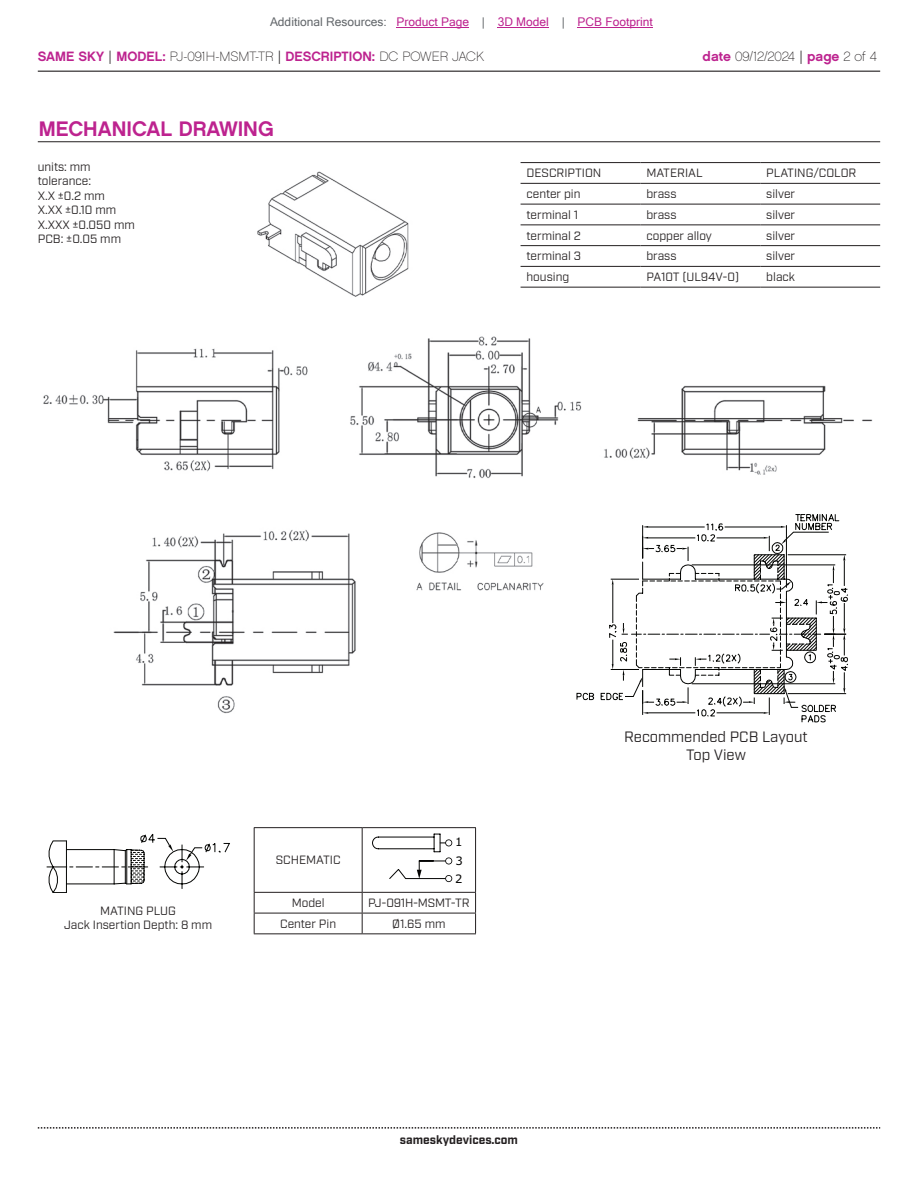
<style>
.page{position:relative;width:918px;height:1188px;background:#fff}
.page>*{position:absolute;margin:0;border:0;box-sizing:border-box;transform-origin:0 0}
.t1{font:21px "Chalet New York Nineteen Sixty";color:#bd238f}
.t2{font:15px/18px "Industry";color:#231f20;text-align:center}
.t3{font:13.5px "Chalet Paris Nineteen Sixty";color:#231f20}
.t4{font:12px/14.4px "Industry";color:#231f20}
.t5{font:12px "Microsoft Sans Serif";color:#bd238f}
.t6{font:700 12px "Industry";color:#231f20}
.t7{font:12px "Industry";letter-spacing:-.02em;color:#231f20}
.t8{font:11.55px "Verdana";color:#050504}
.s1{color:#63676b}
.s2{font-family:"Chalet New York Nineteen Sixty";color:#bd238f}
.s3{font-family:"Industry"}
</style>
<div class="page">
<hr style="left:38px;top:71px;width:842px;height:1px;background:#231f20">
<svg style="left:38px;top:1127px;width:842px;height:2px"></svg>
<hr style="left:38px;top:141px;width:842px;height:1px;background:#231f20">
<img style="left:43px;top:162px;width:837px;height:552px">
<svg style="left:576px;top:511px;width:272px;height:211px"></svg>
<hr style="left:254px;top:827px;width:108px;height:1px;background:#231f20">
<hr style="left:254px;top:828px;width:1px;height:64px;background:#231f20">
<hr style="left:362px;top:827px;width:114px;height:1px;background:#231f20">
<hr style="left:362px;top:828px;width:1px;height:64px;background:#231f20">
<hr style="left:475px;top:828px;width:1px;height:64px;background:#231f20">
<hr style="left:254px;top:892px;width:108px;height:1px;background:#231f20">
<hr style="left:362px;top:892px;width:114px;height:1px;background:#231f20">
<hr style="left:254px;top:913px;width:108px;height:1px;background:#231f20">
<hr style="left:362px;top:913px;width:114px;height:1px;background:#231f20">
<hr style="left:362px;top:933px;width:114px;height:1px;background:#231f20">
<svg style="left:362px;top:893px;width:1px;height:40px"></svg>
<svg style="left:475px;top:893px;width:1px;height:40px"></svg>
<svg style="left:254px;top:893px;width:1px;height:40px"></svg>
<hr style="left:254px;top:933px;width:108px;height:1px;background:#231f20">
<svg style="left:372px;top:834px;width:80px;height:48px"></svg>
<svg style="left:47px;top:834px;width:183px;height:59px"></svg>
<hr style="left:521px;top:162px;width:119px;height:1px;background:#231f20">
<hr style="left:640px;top:162px;width:120px;height:1px;background:#231f20">
<hr style="left:760px;top:162px;width:120px;height:1px;background:#231f20">
<hr style="left:521px;top:183px;width:119px;height:1px;background:#231f20">
<hr style="left:640px;top:183px;width:120px;height:1px;background:#231f20">
<hr style="left:760px;top:183px;width:120px;height:1px;background:#231f20">
<hr style="left:521px;top:204px;width:119px;height:1px;background:#231f20">
<hr style="left:640px;top:204px;width:120px;height:1px;background:#231f20">
<hr style="left:760px;top:204px;width:120px;height:1px;background:#231f20">
<hr style="left:521px;top:224px;width:119px;height:1px;background:#231f20">
<hr style="left:640px;top:224px;width:120px;height:1px;background:#231f20">
<hr style="left:760px;top:224px;width:120px;height:1px;background:#231f20">
<hr style="left:521px;top:245px;width:119px;height:1px;background:#231f20">
<hr style="left:640px;top:245px;width:120px;height:1px;background:#231f20">
<hr style="left:760px;top:245px;width:120px;height:1px;background:#231f20">
<hr style="left:521px;top:266px;width:119px;height:1px;background:#231f20">
<hr style="left:640px;top:266px;width:120px;height:1px;background:#231f20">
<hr style="left:760px;top:266px;width:120px;height:1px;background:#231f20">
<hr style="left:521px;top:287px;width:119px;height:1px;background:#231f20">
<hr style="left:640px;top:287px;width:120px;height:1px;background:#231f20">
<hr style="left:760px;top:287px;width:120px;height:1px;background:#231f20">
<hr style="left:397px;top:27px;width:72px;height:1px;background:#bd238f">
<hr style="left:498px;top:27px;width:51px;height:1px;background:#bd238f">
<hr style="left:578px;top:27px;width:75px;height:1px;background:#bd238f">
<p class="t5" style="left:270px;top:15px;width:384px"><span class="s1">Additional Resources:</span> Product Page <span class="s1">|</span> 3D Model <span class="s1">|</span> PCB Footprint</p>
<p class="t3" style="left:38px;top:48px;width:448px"><span class="s2">SAME SKY</span> <span class="s3">|</span> <span class="s2">MODEL:</span> PJ-091H-MSMT-TR <span class="s3">|</span> <span class="s2">DESCRIPTION:</span> DC POWER JACK</p>
<p class="t3" style="left:703px;top:48px;width:176px"><span class="s2">date</span> 09/12/2024 <span class="s3">|</span> <span class="s2">page</span> 2 of 4</p>
<h1 class="t1" style="left:39px;top:115px;width:236px">MECHANICAL DRAWING</h1>
<p class="t4" style="left:38px;top:160px;width:99px">units: mm tolerance:<br>X.X ±0.2 mm<br>X.XX ±0.10 mm<br>X.XXX ±0.050 mm<br>PCB: ±0.05 mm</p>
<p class="t4" style="left:527px;top:166px;width:76px">DESCRIPTION</p>
<p class="t4" style="left:646px;top:166px;width:58px">MATERIAL</p>
<p class="t4" style="left:766px;top:166px;width:92px">PLATING/COLOR</p>
<p class="t4" style="left:527px;top:187px;width:55px">center pin</p>
<p class="t4" style="left:646px;top:187px;width:32px">brass</p>
<p class="t4" style="left:766px;top:187px;width:30px">silver</p>
<p class="t4" style="left:527px;top:208px;width:53px">terminal 1</p>
<p class="t4" style="left:646px;top:208px;width:32px">brass</p>
<p class="t4" style="left:766px;top:208px;width:30px">silver</p>
<p class="t4" style="left:527px;top:229px;width:56px">terminal 2</p>
<p class="t4" style="left:646px;top:229px;width:67px">copper alloy</p>
<p class="t4" style="left:766px;top:229px;width:30px">silver</p>
<p class="t4" style="left:527px;top:249px;width:56px">terminal 3</p>
<p class="t4" style="left:646px;top:249px;width:32px">brass</p>
<p class="t4" style="left:766px;top:249px;width:30px">silver</p>
<p class="t4" style="left:527px;top:270px;width:44px">housing</p>
<p class="t4" style="left:646px;top:270px;width:94px">PA10T (UL94V-0)</p>
<p class="t4" style="left:766px;top:270px;width:30px">black</p>
<p class="t4" style="left:64px;top:904px;width:149px;text-align:center">MATING PLUG<br>Jack Insertion Depth: 8 mm</p>
<p class="t4" style="left:276px;top:853px;width:66px">SCHEMATIC</p>
<p class="t8" style="left:455px;top:834px;width:9px">1</p>
<p class="t8" style="left:455px;top:871px;width:9px">2</p>
<p class="t8" style="left:456px;top:853px;width:9px">3</p>
<p class="t4" style="left:292px;top:896px;width:34px">Model</p>
<p class="t7" style="left:368px;top:896px;width:103px">PJ-091H-MSMT-TR</p>
<p class="t4" style="left:280px;top:917px;width:57px">Center Pin</p>
<p class="t4" style="left:392px;top:917px;width:55px">Ø1.65 mm</p>
<p class="t6" style="left:400px;top:1132px;width:120px">sameskydevices.com</p>
<p class="t2" style="left:624px;top:728px;width:185px">Recommended PCB Layout<br>Top View</p>
</div>
